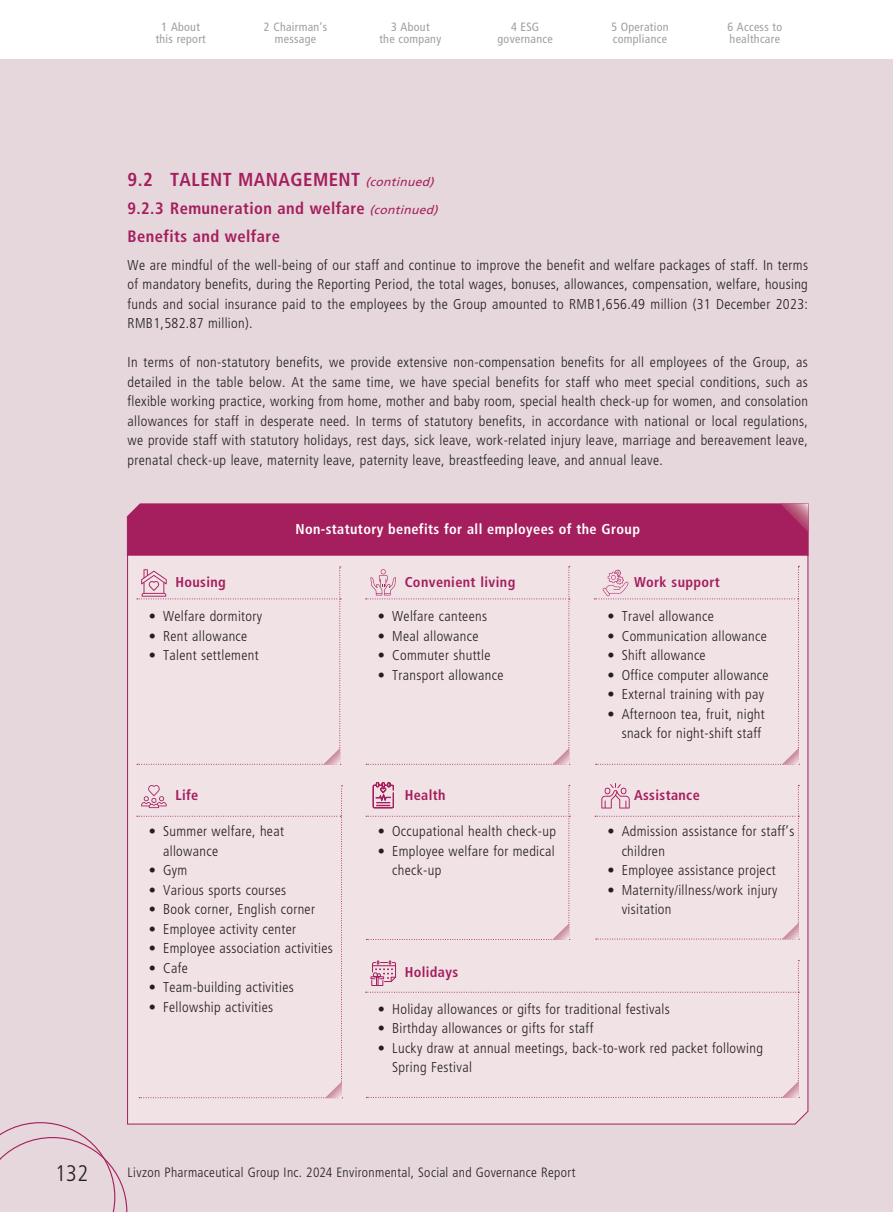
<style>
.page{position:relative;width:893px;height:1212px;background:#fff}
.page>*{position:absolute;margin:0;border:0;box-sizing:border-box;transform-origin:0 0}
.t1{font:300 condensed 22.5px "Frutiger LT Std";color:#231f20}
.t2{font:700 condensed 18.75px "Frutiger LT Std";letter-spacing:.025em;color:#a51e5d}
.t3{font:700 condensed 16.5px/28px "Frutiger LT Std";letter-spacing:.025em;color:#a51e5d}
.t4{font:300 condensed 14.25px/19.5px "Frutiger LT Std";letter-spacing:.025em;color:#231f20}
.t5{font:700 condensed 14.25px "Frutiger LT Std";letter-spacing:.025em;color:#a51e5d}
.t6{font:700 condensed 14.25px "Frutiger LT Std";letter-spacing:.025em;color:#fff}
.t7{font:300 condensed 13.5px "Frutiger LT Std";letter-spacing:.025em;color:#231f20}
.t8{font:condensed 12px/12px "Frutiger LT Std";letter-spacing:.025em;color:#9d9fa2;text-align:center}
.s1{font-weight:400;font-style:italic;font-stretch:normal;font-size:12px}
</style>
<div class="page">
<div style="left:0;top:60px;width:893px;height:1152px;background:#e5d7db"></div>
<svg style="left:0;top:1122px;width:127px;height:90px"></svg>
<div style="left:127px;top:554px;width:682px;height:571px;background:#f1e2e6"></div>
<div style="left:127px;top:503px;width:681px;height:52px;background:#a51e5d"></div>
<div style="left:137px;top:567px;width:204px;height:198px;background:#f1e2e6"></div>
<div style="left:137px;top:783px;width:206px;height:315px;background:#f1e2e6"></div>
<div style="left:366px;top:782px;width:204px;height:158px;background:#f1e2e6"></div>
<div style="left:595px;top:783px;width:204px;height:157px;background:#f1e2e6"></div>
<div style="left:366px;top:960px;width:433px;height:138px;background:#f1e2e6"></div>
<div style="left:366px;top:566px;width:204px;height:199px;background:#f1e2e6"></div>
<div style="left:594px;top:566px;width:205px;height:199px;background:#f1e2e6"></div>
<p class="t8" style="left:156px;top:21px;width:52px">1 About this report</p>
<p class="t8" style="left:611px;top:21px;width:59px;text-align:left">5 Operation compliance</p>
<p class="t8" style="left:264px;top:21px;width:65px">2 Chairman‘s message</p>
<p class="t8" style="left:727px;top:21px;width:56px;text-align:left">6 Access to healthcare</p>
<p class="t8" style="left:379px;top:21px;width:63px">3 About<br>the company</p>
<p class="t8" style="left:497px;top:21px;width:57px">4 ESG governance</p>
<h1 class="t1" style="left:55px;top:1160px;width:35px">132</h1>
<h2 class="t2" style="left:128px;top:168px;width:311px">9.2 TALENT MANAGEMENT <span class="s1">(continued)</span></h2>
<p class="t3" style="left:128px;top:194px;width:315px">9.2.3 Remuneration and welfare <span class="s1">(continued)<br></span>Benefits and welfare</p>
<p class="t4" style="left:128px;top:255px;width:682px;text-align:justify">We are mindful of the well-being of our staff and continue to improve the benefit and welfare packages of staff. In terms of mandatory benefits, during the Reporting Period, the total wages, bonuses, allowances, compensation, welfare, housing funds and social insurance paid to the employees by the Group amounted to RMB1,656.49 million (31 December 2023:<br>RMB1,582.87 million).</p>
<p class="t4" style="left:128px;top:353px;width:682px;text-align:justify">In terms of non-statutory benefits, we provide extensive non-compensation benefits for all employees of the Group, as detailed in the table below. At the same time, we have special benefits for staff who meet special conditions, such as flexible working practice, working from home, mother and baby room, special health check-up for women, and consolation allowances for staff in desperate need. In terms of statutory benefits, in accordance with national or local regulations, we provide staff with statutory holidays, rest days, sick leave, work-related injury leave, marriage and bereavement leave, prenatal check-up leave, maternity leave, paternity leave, breastfeeding leave, and annual leave.</p>
<p class="t6" style="left:295px;top:520px;width:346px">Non-statutory benefits for all employees of the Group</p>
<p class="t5" style="left:175px;top:573px;width:52px">Housing</p>
<p class="t5" style="left:405px;top:573px;width:112px">Convenient living</p>
<p class="t5" style="left:634px;top:573px;width:87px">Work support</p>
<p class="t4" style="left:149px;top:607px;width:115px">• Welfare dormitory</p>
<p class="t4" style="left:149px;top:626px;width:100px">• Rent allowance</p>
<p class="t4" style="left:149px;top:646px;width:111px">• Talent settlement</p>
<p class="t4" style="left:378px;top:607px;width:111px">• Welfare canteens</p>
<p class="t4" style="left:378px;top:626px;width:102px">• Meal allowance</p>
<p class="t4" style="left:378px;top:646px;width:114px">• Commuter shuttle</p>
<p class="t4" style="left:378px;top:665px;width:127px">• Transport allowance</p>
<p class="t4" style="left:607px;top:607px;width:108px">• Travel allowance</p>
<p class="t4" style="left:607px;top:626px;width:161px">• Communication allowance</p>
<p class="t4" style="left:607px;top:646px;width:100px">• Shift allowance</p>
<p class="t4" style="left:607px;top:665px;width:163px">• Office computer allowance</p>
<p class="t4" style="left:607px;top:685px;width:158px">• External training with pay</p>
<p class="t4" style="left:607px;top:704px;width:159px;text-align:right">• Afternoon tea, fruit, night snack for night-shift staff</p>
<p class="t5" style="left:175px;top:786px;width:25px">Life</p>
<p class="t5" style="left:405px;top:786px;width:42px">Health</p>
<p class="t5" style="left:634px;top:786px;width:67px">Assistance</p>
<p class="t4" style="left:163px;top:822px;width:122px;text-indent:-14px">• Summer welfare, heat allowance</p>
<p class="t4" style="left:149px;top:861px;width:40px">• Gym</p>
<p class="t4" style="left:149px;top:880px;width:139px">• Various sports courses</p>
<p class="t4" style="left:149px;top:900px;width:168px">• Book corner, English corner</p>
<p class="t4" style="left:149px;top:919px;width:149px">• Employee activity center</p>
<p class="t4" style="left:149px;top:939px;width:186px">• Employee association activities</p>
<p class="t4" style="left:149px;top:958px;width:41px">• Cafe</p>
<p class="t4" style="left:149px;top:978px;width:146px">• Team-building activities</p>
<p class="t4" style="left:149px;top:997px;width:126px">• Fellowship activities</p>
<p class="t4" style="left:378px;top:821px;width:180px">• Occupational health check-up</p>
<p class="t4" style="left:392px;top:841px;width:164px;text-indent:-14px">• Employee welfare for medical check-up</p>
<p class="t5" style="left:405px;top:964px;width:55px">Holidays</p>
<p class="t4" style="left:622px;top:821px;width:174px;text-indent:-14px">• Admission assistance for staff’s children</p>
<p class="t4" style="left:607px;top:860px;width:170px">• Employee assistance project</p>
<p class="t4" style="left:622px;top:880px;width:157px;text-indent:-14px">• Maternity/illness/work injury visitation</p>
<p class="t4" style="left:378px;top:999px;width:293px">• Holiday allowances or gifts for traditional festivals</p>
<p class="t4" style="left:378px;top:1019px;width:217px">• Birthday allowances or gifts for staff</p>
<p class="t4" style="left:392px;top:1038px;width:372px;text-indent:-14px">• Lucky draw at annual meetings, back-to-work red packet following<br>Spring Festival</p>
<p class="t7" style="left:128px;top:1164px;width:450px">Livzon Pharmaceutical Group Inc. 2024 Environmental, Social and Governance Report</p>
</div>
